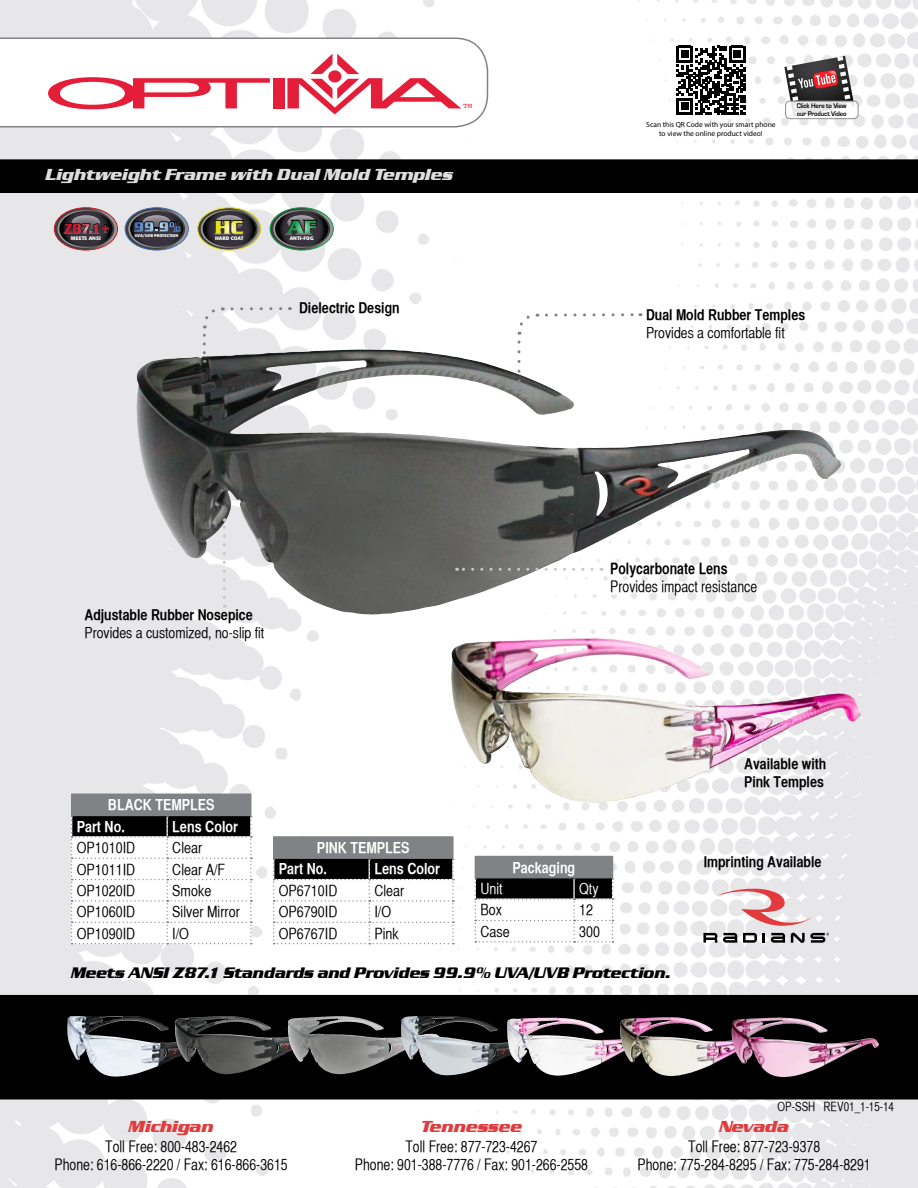
<style>
.page{position:relative;width:918px;height:1188px;background:#fff}
.page>*{position:absolute;margin:0;border:0;box-sizing:border-box;transform-origin:0 0}
.t1{font:italic 700 16.5px "Serpentine D";color:#dcddde}
.t2{font:italic 700 16.5px "Serpentine D";color:#e23b3e}
.t3{font:15.75px/18px "Helvetica CY Plain";color:#000;text-align:center;scale:.95 1}
.t4{font:italic 700 15.75px "Serpentine D";color:#000;scale:.95 1}
.t5{font:15.75px "Helvetica CY Bold";color:#000;scale:.95 1}
.t6{font:15.3px "Helvetica CY Plain";color:#000}
.t7{font:15.3px/21.3px "Helvetica CY Bold";color:#fff}
.t8{font:15.3px "Helvetica CY Plain";color:#fff}
.t9{font:15px/18px "Helvetica CY Bold";color:#000}
.t10{font:15px "Helvetica CY Plain";color:#000}
.t11{font:12.6px "Helvetica CY Plain";color:#000;scale:.95 1}
.t12{font:7.5px/9px "Myriad Pro";color:#000;text-align:center}
.t13{font:7.05px "Courier";color:#e41d38;scale:1.08 1}
.t14{font:700 6.9px/8.2px "Eurostile";letter-spacing:-.02em;color:#000;scale:.95 1}
.t15{font:700 5.1px "Formata";color:#fff}
.t16{font:700 5.1px "Formata";letter-spacing:.02em;color:#fff}
.t17{font:700 4.05px "Formata";color:#fff}
</style>
<div class="page">
<img style="left:0;top:0;width:918px;height:1188px">
<img style="left:135px;top:351px;width:706px;height:264px">
<div style="left:1px;top:996px;width:916px;height:103px;background:#000"></div>
<div style="left:0;top:995px;width:918px;height:105px;border:2px solid #000"></div>
<svg style="left:0;top:37px;width:489px;height:91px"></svg>
<div style="left:1px;top:160px;width:916px;height:32px;background:#000"></div>
<div style="left:0;top:159px;width:918px;height:34px;border:2px solid #000"></div>
<svg style="left:716px;top:887px;width:96px;height:39px"></svg>
<svg style="left:703px;top:933px;width:14px;height:10px"></svg>
<svg style="left:723px;top:933px;width:14px;height:10px"></svg>
<svg style="left:743px;top:933px;width:14px;height:10px"></svg>
<svg style="left:763px;top:933px;width:2px;height:10px"></svg>
<svg style="left:771px;top:933px;width:14px;height:10px"></svg>
<svg style="left:791px;top:933px;width:38px;height:10px"></svg>
<svg style="left:457px;top:568px;width:135px;height:3px"></svg>
<svg style="left:54px;top:208px;width:64px;height:42px;background:#766065"></svg>
<svg style="left:125px;top:208px;width:63px;height:42px;background:#686c78"></svg>
<svg style="left:198px;top:208px;width:63px;height:42px;background:#797662"></svg>
<svg style="left:270px;top:208px;width:63px;height:42px;background:#606e68"></svg>
<hr style="left:475px;top:856px;width:99px;height:1px;background:#808285">
<hr style="left:574px;top:856px;width:39px;height:1px;background:#808285">
<svg style="left:475px;top:857px;width:139px;height:85px"></svg>
<hr style="left:71px;top:794px;width:96px;height:1px;background:#808285">
<hr style="left:167px;top:794px;width:85px;height:1px;background:#808285">
<svg style="left:71px;top:795px;width:181px;height:149px"></svg>
<img style="left:67px;top:1016px;width:153px;height:61px">
<img style="left:175px;top:1017px;width:98px;height:57px">
<svg style="left:517px;top:312px;width:21px;height:69px"></svg>
<svg style="left:546px;top:313px;width:95px;height:4px"></svg>
<svg style="left:0;top:38px;width:488px;height:89px"></svg>
<div style="left:332px;top:51px;width:5px;height:51px;background:#fff"></div>
<div style="left:307px;top:74px;width:55px;height:5px;background:#fff"></div>
<div style="left:328px;top:70px;width:13px;height:13px;background:#e41d38;border-radius:50%"></div>
<svg style="left:223px;top:518px;width:3px;height:80px"></svg>
<div style="left:273px;top:1006px;width:177px;height:72px;background:#fff;opacity:.91"></div>
<img style="left:400px;top:1016px;width:147px;height:60px">
<div style="left:786px;top:101px;width:72px;height:18px;background:#fff;border-radius:4px"></div>
<div style="left:785px;top:101px;width:73px;height:18px;border:1px solid #808285;border-radius:4px"></div>
<svg style="left:784px;top:56px;width:70px;height:61px"></svg>
<svg style="left:676px;top:46px;width:70px;height:69px"></svg>
<img style="left:451px;top:638px;width:142px;height:126px">
<hr style="left:273px;top:836px;width:96px;height:2px;background:#808285">
<hr style="left:369px;top:836px;width:85px;height:2px;background:#808285">
<svg style="left:273px;top:838px;width:181px;height:106px"></svg>
<img style="left:507px;top:1018px;width:47px;height:45px">
<img style="left:620px;top:1017px;width:51px;height:45px">
<img style="left:732px;top:1018px;width:45px;height:45px">
<svg style="left:203px;top:306px;width:20px;height:47px"></svg>
<svg style="left:232px;top:307px;width:58px;height:3px"></svg>
<p class="t13" style="left:463px;top:101px;width:10px">TM</p>
<p class="t1" style="left:45px;top:166px;width:409px">Lightweight Frame with Dual Mold Temples</p>
<p class="t16" style="left:71px;top:235px;width:31px">MEETS ANSI</p>
<p class="t17" style="left:135px;top:233px;width:45px">UVA/UVB PROTECTION</p>
<p class="t15" style="left:215px;top:235px;width:30px">HARD COAT</p>
<p class="t15" style="left:290px;top:235px;width:25px">ANTI-FOG</p>
<p class="t9" style="left:299px;top:299px;width:102px">Dielectric Design</p>
<p class="t12" style="left:646px;top:120px;width:131px">Scan this QR Code with your smart phone to view the online product video!</p>
<p class="t14" style="left:797px;top:102px;width:54px">Click Here to View our Product Video</p>
<p class="t9" style="left:646px;top:305px;width:161px">Dual Mold Rubber Temples</p>
<p class="t10" style="left:646px;top:324px;width:140px">Provides a comfortable fit</p>
<p class="t9" style="left:85px;top:606px;width:170px">Adjustable Rubber Nosepice</p>
<p class="t10" style="left:85px;top:624px;width:181px">Provides a customized, no-slip fit</p>
<p class="t5" style="left:610px;top:558px;width:125px">Polycarbonate Lens</p>
<p class="t3" style="left:610px;top:577px;width:156px">Provides impact resistance</p>
<p class="t7" style="left:77px;top:794px;width:139px;text-indent:31px">BLACK TEMPLES<br>Part No.</p>
<p class="t7" style="left:172px;top:815px;width:67px">Lens Color</p>
<p class="t6" style="left:77px;top:839px;width:60px">OP1010ID</p>
<p class="t6" style="left:172px;top:839px;width:31px">Clear</p>
<p class="t6" style="left:77px;top:860px;width:60px">OP1011ID</p>
<p class="t6" style="left:172px;top:860px;width:54px">Clear A/F</p>
<p class="t6" style="left:77px;top:882px;width:60px">OP1020ID</p>
<p class="t6" style="left:172px;top:882px;width:41px">Smoke</p>
<p class="t6" style="left:77px;top:903px;width:60px">OP1060ID</p>
<p class="t6" style="left:172px;top:903px;width:69px">Silver Mirror</p>
<p class="t6" style="left:77px;top:924px;width:60px">OP1090ID</p>
<p class="t6" style="left:172px;top:924px;width:18px">I/O</p>
<p class="t7" style="left:279px;top:837px;width:132px;text-indent:38px">PINK TEMPLES<br>Part No.</p>
<p class="t7" style="left:374px;top:858px;width:67px">Lens Color</p>
<p class="t6" style="left:279px;top:882px;width:60px">OP6710ID</p>
<p class="t6" style="left:374px;top:882px;width:31px">Clear</p>
<p class="t6" style="left:279px;top:903px;width:60px">OP6790ID</p>
<p class="t6" style="left:374px;top:903px;width:18px">I/O</p>
<p class="t6" style="left:279px;top:924px;width:60px">OP6767ID</p>
<p class="t6" style="left:374px;top:924px;width:26px">Pink</p>
<p class="t7" style="left:513px;top:856px;width:64px">Packaging</p>
<p class="t8" style="left:480px;top:880px;width:24px">Unit</p>
<p class="t8" style="left:579px;top:880px;width:21px">Qty</p>
<p class="t6" style="left:480px;top:901px;width:23px">Box</p>
<p class="t6" style="left:579px;top:901px;width:15px">12</p>
<p class="t6" style="left:480px;top:923px;width:31px">Case</p>
<p class="t6" style="left:579px;top:923px;width:22px">300</p>
<p class="t9" style="left:744px;top:755px;width:84px">Available with<br>Pink Temples</p>
<p class="t9" style="left:704px;top:852px;width:119px">Imprinting Available</p>
<p class="t4" style="left:71px;top:963px;width:633px">Meets ANSI Z87.1 Standards and Provides 99.9% UVA/UVB Protection.</p>
<p class="t11" style="left:778px;top:1100px;width:124px">OP-SSH REV01_1-15-14</p>
<p class="t2" style="left:129px;top:1117px;width:86px">Michigan</p>
<p class="t2" style="left:719px;top:1117px;width:71px">Nevada</p>
<p class="t3" style="left:55px;top:1137px;width:247px">Toll Free: 800-483-2462<br>Phone: 616-866-2220 / Fax: 616-866-3615</p>
<p class="t2" style="left:421px;top:1117px;width:103px">Tennessee</p>
<p class="t3" style="left:355px;top:1137px;width:247px">Toll Free: 877-723-4267<br>Phone: 901-388-7776 / Fax: 901-266-2558</p>
<p class="t3" style="left:638px;top:1137px;width:247px">Toll Free: 877-723-9378<br>Phone: 775-284-8295 / Fax: 775-284-8291</p>
</div>
